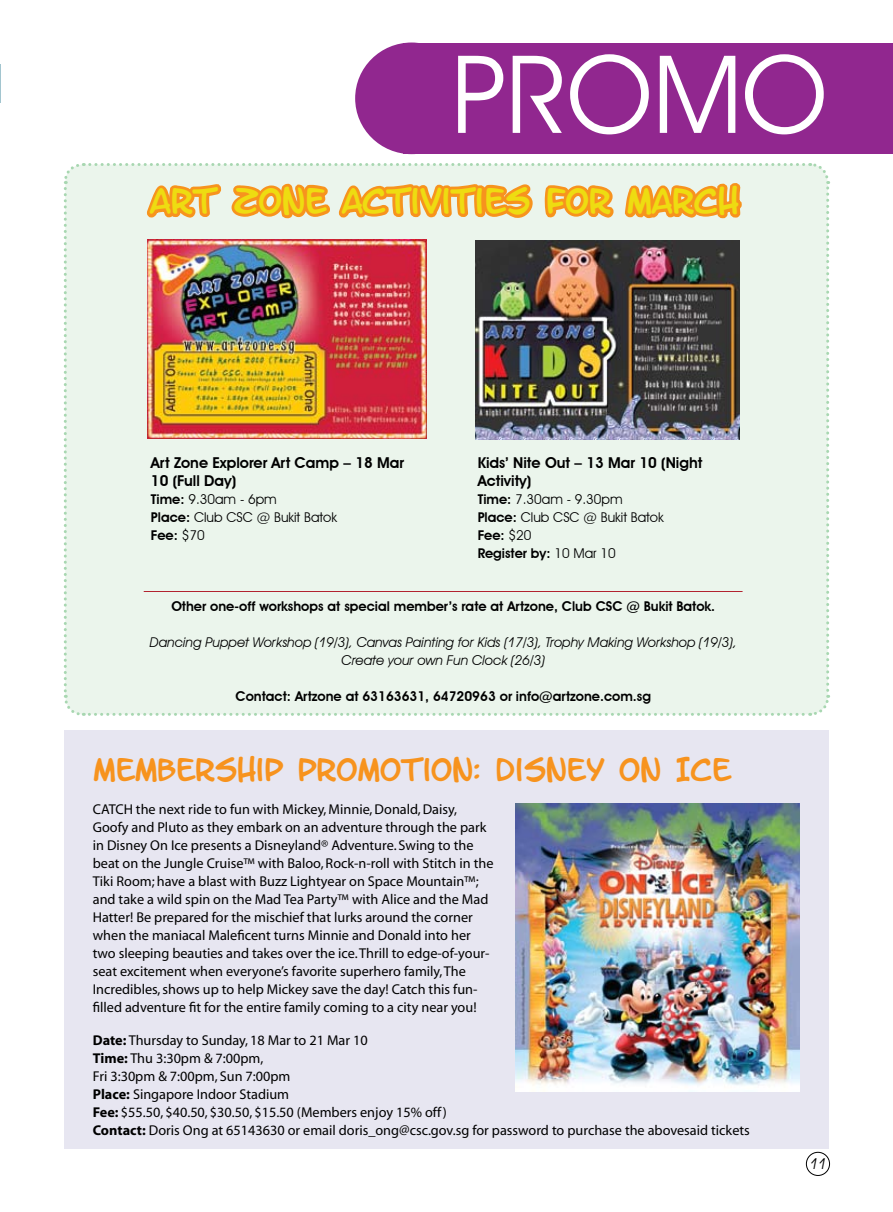
<style>
.page{position:relative;width:893px;height:1212px;background:#fff}
.page>*{position:absolute;margin:0;border:0;box-sizing:border-box;transform-origin:0 0}
.t1{font:108.45px "Avant Garde IT Cby BT";color:#fff}
.t2{font:30px "Letter O Matic";color:#eedc11}
.t3{font:27px "Letter O Matic";color:#f7931e}
.t4{font:600 15px/18px "Avant Garde IT Cby BT";color:#000}
.t5{font:italic 15px "Avant Garde IT Cby BT";color:#000}
.t6{font:14.25px/18px "Myriad";color:#000}
.t7{font:600 13.5px "Avant Garde IT Cby BT";color:#000}
.t8{font:13.5px/18px "Avant Garde IT Cby BT";color:#000}
.t9{font:italic 13.5px/18px "Avant Garde IT Cby BT";color:#000;text-align:center}
.s1{font-weight:600}
.s2{font-weight:700}
</style>
<div class="page">
<div style="left:806px;top:1152px;width:24px;height:24px;border:1px solid #000;border-radius:50%"></div>
<hr style="left:0;top:64px;width:1px;height:38px;background:#a2c5cf">
<div style="left:64px;top:730px;width:764px;height:418px;background:#e7e6f1"></div>
<img style="left:515px;top:803px;width:284px;height:289px">
<div style="left:403px;top:43px;width:490px;height:111px;background:#91278f"></div>
<svg style="left:63px;top:42px;width:767px;height:674px"></svg>
<hr style="left:144px;top:591px;width:598px;height:1px;background:#b2232f">
<img style="left:476px;top:241px;width:263px;height:198px">
<img style="left:147px;top:239px;width:280px;height:199px">
<h1 class="t1" style="left:452px;top:28px;width:377px">PROMO</h1>
<h2 class="t2" style="left:150px;top:190px;width:590px">ART ZONE ACTIVITIES FOR MARCH</h2>
<p class="t4" style="left:151px;top:453px;width:255px">Art Zone Explorer Art Camp – 18 Mar<br>10 (Full Day)</p>
<p class="t8" style="left:151px;top:490px;width:187px"><span class="s1">Time:</span> 9.30am - 6pm<br><span class="s1">Place:</span> Club CSC @ Bukit Batok<br><span class="s1">Fee:</span> $70</p>
<p class="t4" style="left:478px;top:454px;width:226px">Kids’ Nite Out – 13 Mar 10 (Night<br>Activity)</p>
<p class="t8" style="left:478px;top:490px;width:187px"><span class="s1">Time:</span> 7.30am - 9.30pm<br><span class="s1">Place:</span> Club CSC @ Bukit Batok<br><span class="s1">Fee:</span> $20<br><span class="s1">Register by:</span> 10 Mar 10</p>
<p class="t7" style="left:171px;top:598px;width:545px">Other one-off workshops at special member’s rate at Artzone, Club CSC @ Bukit Batok.</p>
<p class="t9" style="left:150px;top:633px;width:589px">Dancing Puppet Workshop (19/3), Canvas Painting for Kids (17/3), Trophy Making Workshop (19/3),<br>Create your own Fun Clock (26/3)</p>
<p class="t7" style="left:236px;top:688px;width:417px">Contact: Artzone at 63163631, 64720963 or info@artzone.com.sg</p>
<h3 class="t3" style="left:93px;top:760px;width:639px">MEMBERSHIP PROMOTION: DISNEY ON ICE</h3>
<p class="t6" style="left:93px;top:801px;width:402px">CATCH the next ride to fun with Mickey, Minnie, Donald, Daisy, Goofy and Pluto as they embark on an adventure through the park in Disney On Ice presents a Disneyland® Adventure. Swing to the beat on the Jungle Cruise™ with Baloo, Rock-n-roll with Stitch in the Tiki Room; have a blast with Buzz Lightyear on Space Mountain™; and take a wild spin on the Mad Tea Party™ with Alice and the Mad Hatter! Be prepared for the mischief that lurks around the corner when the maniacal Maleficent turns Minnie and Donald into her two sleeping beauties and takes over the ice. Thrill to edge-of-your&shy;seat excitement when everyone’s favorite superhero family, The Incredibles, shows up to help Mickey save the day! Catch this fun&shy;filled adventure fit for the entire family coming to a city near you!</p>
<p class="t6" style="left:93px;top:1031px;width:659px"><span class="s2">Date:</span> Thursday to Sunday, 18 Mar to 21 Mar 10<br><span class="s2">Time:</span> Thu 3:30pm &amp; 7:00pm,<br>Fri 3:30pm &amp; 7:00pm, Sun 7:00pm<br><span class="s2">Place:</span> Singapore Indoor Stadium<br><span class="s2">Fee:</span> $55.50, $40.50, $30.50, $15.50 (Members enjoy 15% off)<br><span class="s2">Contact:</span> Doris Ong at 65143630 or email doris_ong@csc.gov.sg for password to purchase the abovesaid tickets</p>
<p class="t5" style="left:810px;top:1155px;width:18px">11</p>
</div>
